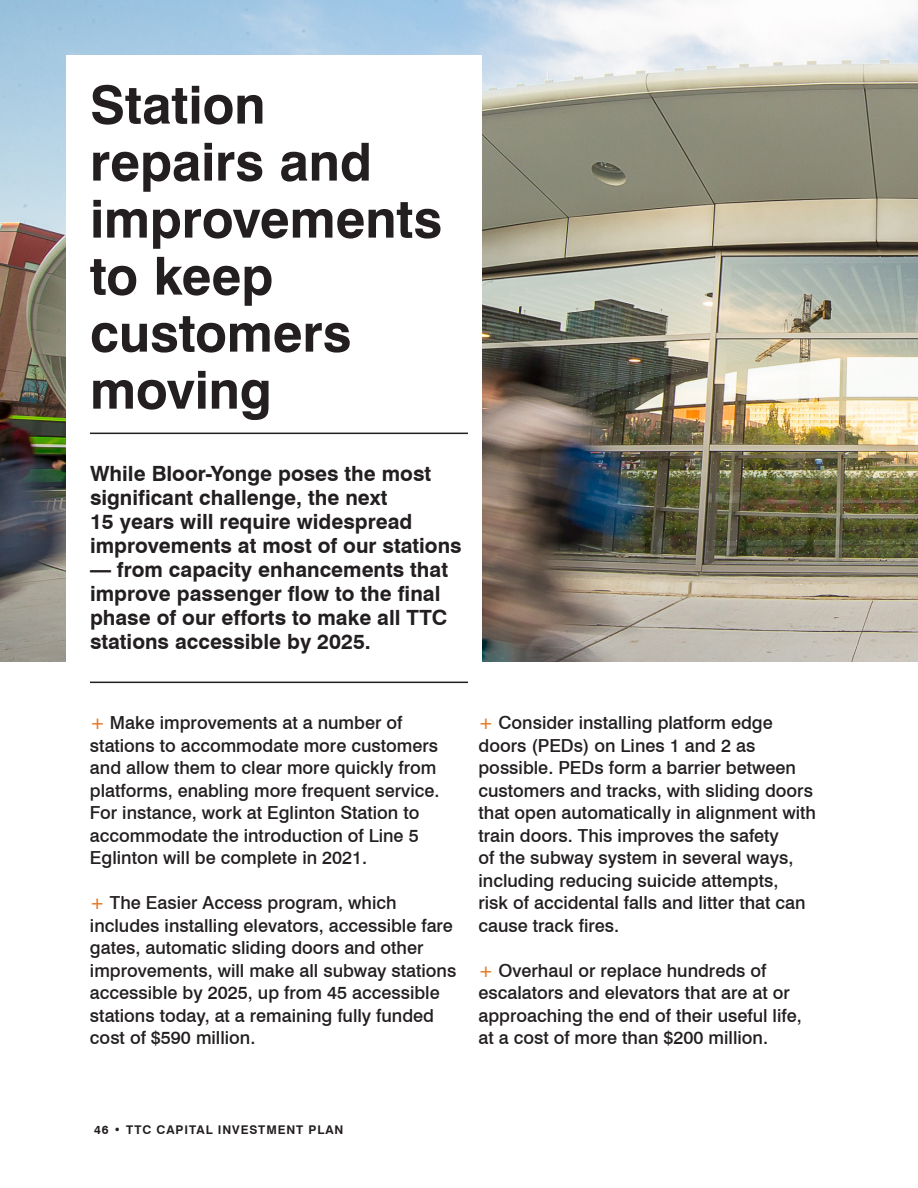
<style>
.page{position:relative;width:918px;height:1188px;background:#fff}
.page>*{position:absolute;margin:0;border:0;box-sizing:border-box;transform-origin:0 0}
.t1{font:700 52.5px/57px "Swiss 721 BT";color:#231f20}
.t2{font:700 21px/24px "Swiss 721 BT";color:#231f20}
.t3{font:500 18px/22.5px "Swiss 721 BT";color:#231f20}
.t4{font:700 12px "Swiss 721 BT";letter-spacing:.075em;color:#231f20}
.s1{color:#e77824}
</style>
<div class="page">
<img style="left:0;top:0;width:918px;height:662px">
<div style="left:66px;top:56px;width:416px;height:661px;background:#fff"></div>
<hr style="left:90px;top:433px;width:378px;height:1px;background:#231f20">
<hr style="left:90px;top:682px;width:378px;height:1px;background:#231f20">
<h1 class="t1" style="left:90px;top:76px;width:354px">Station repairs and improvements to keep customers moving</h1>
<p class="t2" style="left:90px;top:461px;width:373px">While Bloor-Yonge poses the most significant challenge, the next<br>15 years will require widespread improvements at most of our stations</p>
<p class="t2" style="left:90px;top:557px;width:360px">— from capacity enhancements that improve passenger flow to the final phase of our efforts to make all TTC stations accessible by 2025.</p>
<p class="t3" style="left:90px;top:711px;width:314px"><span class="s1">+</span> Make improvements at a number of</p>
<p class="t3" style="left:90px;top:734px;width:351px">stations to accommodate more customers and allow them to clear more quickly from platforms, enabling more frequent service.<br>For instance, work at Eglinton Station to accommodate the introduction of Line 5<br>Eglinton will be complete in 2021.</p>
<p class="t3" style="left:90px;top:891px;width:368px"><span class="s1">+</span> The Easier Access program, which includes installing elevators, accessible fare gates, automatic sliding doors and other improvements, will make all subway stations accessible by 2025, up from 45 accessible stations today, at a remaining fully funded cost of $590 million.</p>
<p class="t3" style="left:478px;top:711px;width:339px"><span class="s1">+</span> Consider installing platform edge doors (PEDs) on Lines 1 and 2 as possible. PEDs form a barrier between customers and tracks, with sliding doors that open automatically in alignment with train doors. This improves the safety<br>of the subway system in several ways, including reducing suicide attempts,<br>risk of accidental falls and litter that can cause track fires.</p>
<p class="t3" style="left:478px;top:959px;width:325px"><span class="s1">+</span> Overhaul or replace hundreds of escalators and elevators that are at or approaching the end of their useful life, at a cost of more than $200 million.</p>
<p class="t4" style="left:94px;top:1122px;width:251px">46 • TTC CAPITAL INVESTMENT PLAN</p>
</div>
